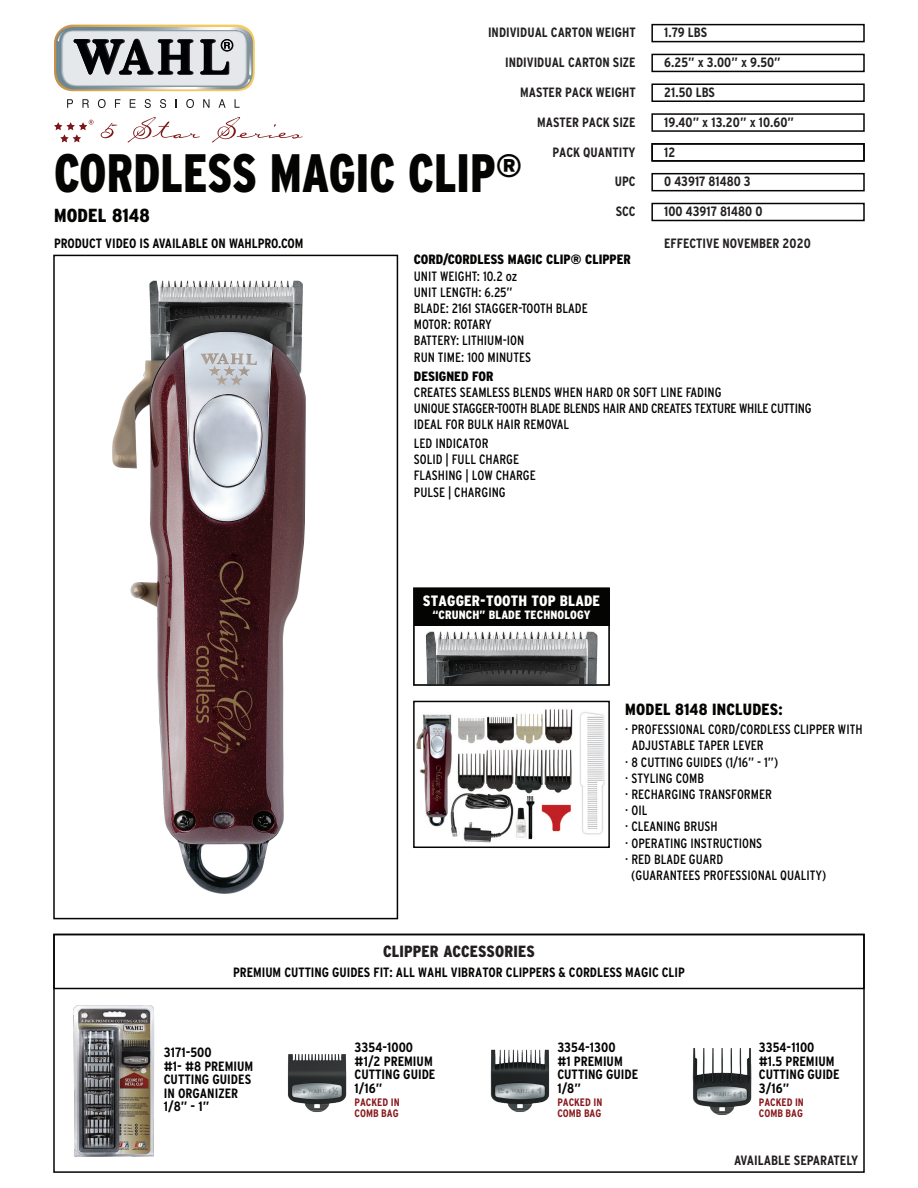
<style>
.page{position:relative;width:918px;height:1188px;background:#fff}
.page>*{position:absolute;margin:0;border:0;box-sizing:border-box;transform-origin:0 0}
.t1{font:900 condensed 54px "Interstate";color:#040503;scale:.9 1}
.t2{font:900 condensed 18.9px "Interstate";letter-spacing:.01em;color:#040503}
.t3{font:900 condensed 16.2px "Interstate";letter-spacing:.01em;color:#040503}
.t4{font:900 condensed 16.2px "Interstate";letter-spacing:.01em;color:#231f20}
.t5{font:900 condensed 15px "Interstate";letter-spacing:.01em;color:#fff}
.t6{font:condensed 13.5px/16.2px "Interstate";color:#040503}
.t7{font:700 condensed 13.5px/13.5px "Interstate";color:#040503}
.t8{font:700 condensed 13.5px "Interstate";color:#231f20}
.t9{font:condensed 13.5px/16.2px "Interstate";letter-spacing:-.02em;color:#040503}
.t10{font:900 condensed 13.5px "Interstate";color:#040503}
.t11{font:900 condensed 12px "Interstate";letter-spacing:.01em;color:#fff}
.t12{font:700 condensed 10.8px/10.8px "Interstate";color:#88181b}
.s1{font-weight:900}
.s2{font-weight:900;font-stretch:normal}
</style>
<div class="page">
<svg style="left:67px;top:99px;width:6px;height:9px"></svg>
<svg style="left:82px;top:99px;width:7px;height:9px"></svg>
<svg style="left:98px;top:99px;width:8px;height:9px"></svg>
<svg style="left:115px;top:99px;width:5px;height:9px"></svg>
<svg style="left:130px;top:99px;width:6px;height:9px"></svg>
<svg style="left:145px;top:99px;width:6px;height:9px"></svg>
<svg style="left:160px;top:99px;width:6px;height:9px"></svg>
<svg style="left:186px;top:99px;width:8px;height:9px"></svg>
<svg style="left:203px;top:99px;width:7px;height:9px"></svg>
<svg style="left:219px;top:99px;width:7px;height:9px"></svg>
<svg style="left:235px;top:99px;width:5px;height:9px"></svg>
<svg style="left:54px;top:25px;width:201px;height:66px;background:#a7a8a5"></svg>
<div style="left:651px;top:24px;width:214px;height:18px;border:2px solid #040503"></div>
<div style="left:651px;top:54px;width:214px;height:18px;border:2px solid #040503"></div>
<div style="left:651px;top:83px;width:214px;height:19px;border:2px solid #040503"></div>
<div style="left:651px;top:113px;width:214px;height:19px;border:2px solid #040503"></div>
<div style="left:651px;top:173px;width:214px;height:18px;border:2px solid #040503"></div>
<div style="left:651px;top:203px;width:214px;height:18px;border:2px solid #040503"></div>
<div style="left:651px;top:143px;width:214px;height:19px;border:2px solid #040503"></div>
<img style="left:416px;top:709px;width:189px;height:134px">
<img style="left:426px;top:632px;width:172px;height:51px">
<div style="left:53px;top:255px;width:345px;height:664px;border:2px solid #040503"></div>
<div style="left:413px;top:701px;width:197px;height:147px;border:2px solid #040503"></div>
<svg style="left:101px;top:123px;width:16px;height:15px"></svg>
<svg style="left:128px;top:117px;width:72px;height:25px"></svg>
<svg style="left:212px;top:117px;width:91px;height:25px"></svg>
<svg style="left:54px;top:120px;width:40px;height:22px"></svg>
<div style="left:414px;top:588px;width:195px;height:38px;background:#040503"></div>
<div style="left:413px;top:587px;width:197px;height:99px;border:2px solid #040503"></div>
<img style="left:112px;top:280px;width:194px;height:614px">
<img style="left:73px;top:1005px;width:81px;height:152px">
<img style="left:287px;top:1054px;width:60px;height:58px">
<img style="left:490px;top:1049px;width:60px;height:63px">
<img style="left:692px;top:1048px;width:60px;height:67px">
<div style="left:53px;top:934px;width:812px;height:55px;border:2px solid #040503"></div>
<p class="t8" style="left:488px;top:24px;width:149px">INDIVIDUAL CARTON WEIGHT</p>
<p class="t8" style="left:505px;top:54px;width:132px">INDIVIDUAL CARTON SIZE</p>
<p class="t8" style="left:520px;top:84px;width:117px">MASTER PACK WEIGHT</p>
<h1 class="t1" style="left:54px;top:140px;width:522px">CORDLESS MAGIC CLIP<sup>®</sup></h1>
<h2 class="t2" style="left:54px;top:203px;width:97px">MODEL 8148</h2>
<p class="t7" style="left:54px;top:236px;width:251px">PRODUCT VIDEO IS AVAILABLE ON WAHLPRO.COM</p>
<p class="t8" style="left:537px;top:114px;width:100px">MASTER PACK SIZE</p>
<p class="t8" style="left:552px;top:144px;width:85px">PACK QUANTITY</p>
<p class="t8" style="left:615px;top:173px;width:22px">UPC</p>
<p class="t8" style="left:616px;top:203px;width:21px">SCC</p>
<p class="t8" style="left:664px;top:24px;width:45px">1.79 LBS</p>
<p class="t8" style="left:664px;top:54px;width:118px">6.25” x 3.00” x 9.50”</p>
<p class="t8" style="left:664px;top:84px;width:52px">21.50 LBS</p>
<p class="t8" style="left:664px;top:114px;width:131px">19.40” x 13.20” x 10.60”</p>
<p class="t8" style="left:664px;top:144px;width:13px">12</p>
<p class="t8" style="left:664px;top:173px;width:88px">0 43917 81480 3</p>
<p class="t8" style="left:664px;top:203px;width:100px">100 43917 81480 0</p>
<p class="t8" style="left:664px;top:235px;width:148px">EFFECTIVE NOVEMBER 2020</p>
<p class="t6" style="left:414px;top:251px;width:219px"><span class="s1">CORD/CORDLESS MAGIC CLIP</span><span class="s2">®</span> <span class="s1">CLIPPER<br></span>UNIT WEIGHT: 10.2 oz<br>UNIT LENGTH: 6.25”<br>BLADE: 2161 STAGGER-TOOTH BLADE<br>MOTOR: ROTARY<br>BATTERY: LITHIUM-ION<br>RUN TIME: 100 MINUTES</p>
<p class="t10" style="left:414px;top:368px;width:81px">DESIGNED FOR</p>
<p class="t9" style="left:414px;top:384px;width:399px">CREATES SEAMLESS BLENDS WHEN HARD OR SOFT LINE FADING<br>UNIQUE STAGGER-TOOTH BLADE BLENDS HAIR AND CREATES TEXTURE WHILE CUTTING<br>IDEAL FOR BULK HAIR REMOVAL</p>
<p class="t6" style="left:414px;top:435px;width:123px">LED INDICATOR<br>SOLID | FULL CHARGE<br>FLASHING | LOW CHARGE<br>PULSE | CHARGING</p>
<p class="t5" style="left:423px;top:591px;width:179px">STAGGER-TOOTH TOP BLADE</p>
<p class="t11" style="left:432px;top:608px;width:160px">“CRUNCH” BLADE TECHNOLOGY</p>
<p class="t4" style="left:383px;top:942px;width:153px">CLIPPER ACCESSORIES</p>
<p class="t3" style="left:625px;top:700px;width:159px">MODEL 8148 INCLUDES:</p>
<p class="t6" style="left:625px;top:721px;width:239px">· PROFESSIONAL CORD/CORDLESS CLIPPER WITH</p>
<p class="t6" style="left:632px;top:737px;width:133px">ADJUSTABLE TAPER LEVER</p>
<p class="t6" style="left:625px;top:754px;width:154px">· 8 CUTTING GUIDES (1/16” - 1”)</p>
<p class="t6" style="left:625px;top:770px;width:80px">· STYLING COMB</p>
<p class="t6" style="left:625px;top:786px;width:148px">· RECHARGING TRANSFORMER</p>
<p class="t6" style="left:625px;top:802px;width:24px">· OIL</p>
<p class="t6" style="left:625px;top:818px;width:94px">· CLEANING BRUSH</p>
<p class="t6" style="left:625px;top:835px;width:138px">· OPERATING INSTRUCTIONS</p>
<p class="t6" style="left:625px;top:851px;width:100px">· RED BLADE GUARD</p>
<p class="t6" style="left:631px;top:867px;width:197px">(GUARANTEES PROFESSIONAL QUALITY)</p>
<p class="t7" style="left:233px;top:965px;width:453px">PREMIUM CUTTING GUIDES FIT: ALL WAHL VIBRATOR CLIPPERS &amp; CORDLESS MAGIC CLIP</p>
<p class="t7" style="left:164px;top:1046px;width:91px">3171-500<br>#1- #8 PREMIUM<br>CUTTING GUIDES<br>IN ORGANIZER<br>1/8” - 1”</p>
<p class="t7" style="left:355px;top:1041px;width:82px">3354-1000 #1/2 PREMIUM<br>CUTTING GUIDE<br>1/16”</p>
<p class="t12" style="left:355px;top:1097px;width:47px">PACKED IN<br>COMB BAG</p>
<p class="t7" style="left:557px;top:1041px;width:82px">3354-1300<br>#1 PREMIUM<br>CUTTING GUIDE<br>1/8”</p>
<p class="t12" style="left:557px;top:1097px;width:47px">PACKED IN<br>COMB BAG</p>
<p class="t7" style="left:759px;top:1041px;width:82px">3354-1100 #1.5 PREMIUM<br>CUTTING GUIDE<br>3/16”</p>
<p class="t12" style="left:759px;top:1097px;width:47px">PACKED IN<br>COMB BAG</p>
<p class="t8" style="left:734px;top:1152px;width:125px">AVAILABLE SEPARATELY</p>
</div>
